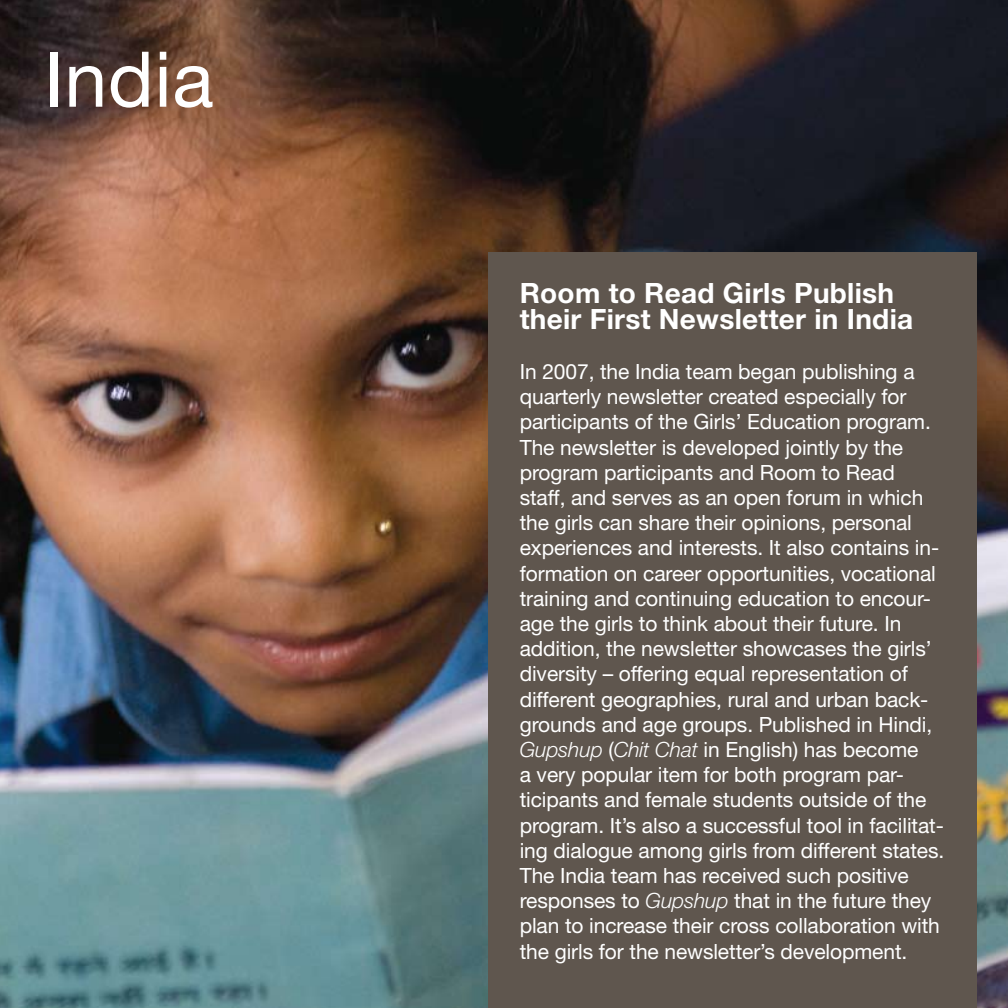
<style>
.page{position:relative;width:1008px;height:1008px;background:#fff}
.page>*{position:absolute;margin:0;border:0;box-sizing:border-box;transform-origin:0 0}
.t1{font:77px "Helvetica Neue LT Std";letter-spacing:.01em;color:#fff}
.t2{font:700 28px/25.2px "Helvetica Neue LT Std";letter-spacing:.01em;color:#fff}
.t3{font:21px/25.2px "Helvetica Neue LT Std";letter-spacing:-.005em;color:#fff}
.s1{font-weight:300;font-style:italic}
</style>
<div class="page">
<img style="left:0;top:0;width:1008px;height:1008px">
<div style="left:488px;top:252px;width:488px;height:756px;background:#5f564e"></div>
<h1 class="t1" style="left:44px;top:33px;width:171px">India</h1>
<h2 class="t2" style="left:520px;top:280px;width:395px">Room to Read Girls Publish their First Newsletter in India</h2>
<p class="t3" style="left:520px;top:359px;width:426px">In 2007, the India team began publishing a quarterly newsletter created especially for participants of the Girls’ Education program.<br>The newsletter is developed jointly by the program participants and Room to Read staff, and serves as an open forum in which the girls can share their opinions, personal experiences and interests. It also contains in&shy;formation on career opportunities, vocational training and continuing education to encour&shy;age the girls to think about their future. In addition, the newsletter showcases the girls’ diversity – offering equal representation of different geographies, rural and urban back&shy;grounds and age groups. Published in Hindi, <span class="s1">Gupshup</span> (<span class="s1">Chit Chat</span> in English) has become<br>a very popular item for both program par&shy;ticipants and female students outside of the program. It’s also a successful tool in facilitat&shy;ing dialogue among girls from different states.<br>The India team has received such positive responses to <span class="s1">Gupshup</span> that in the future they plan to increase their cross collaboration with the girls for the newsletter’s development.</p>
</div>
